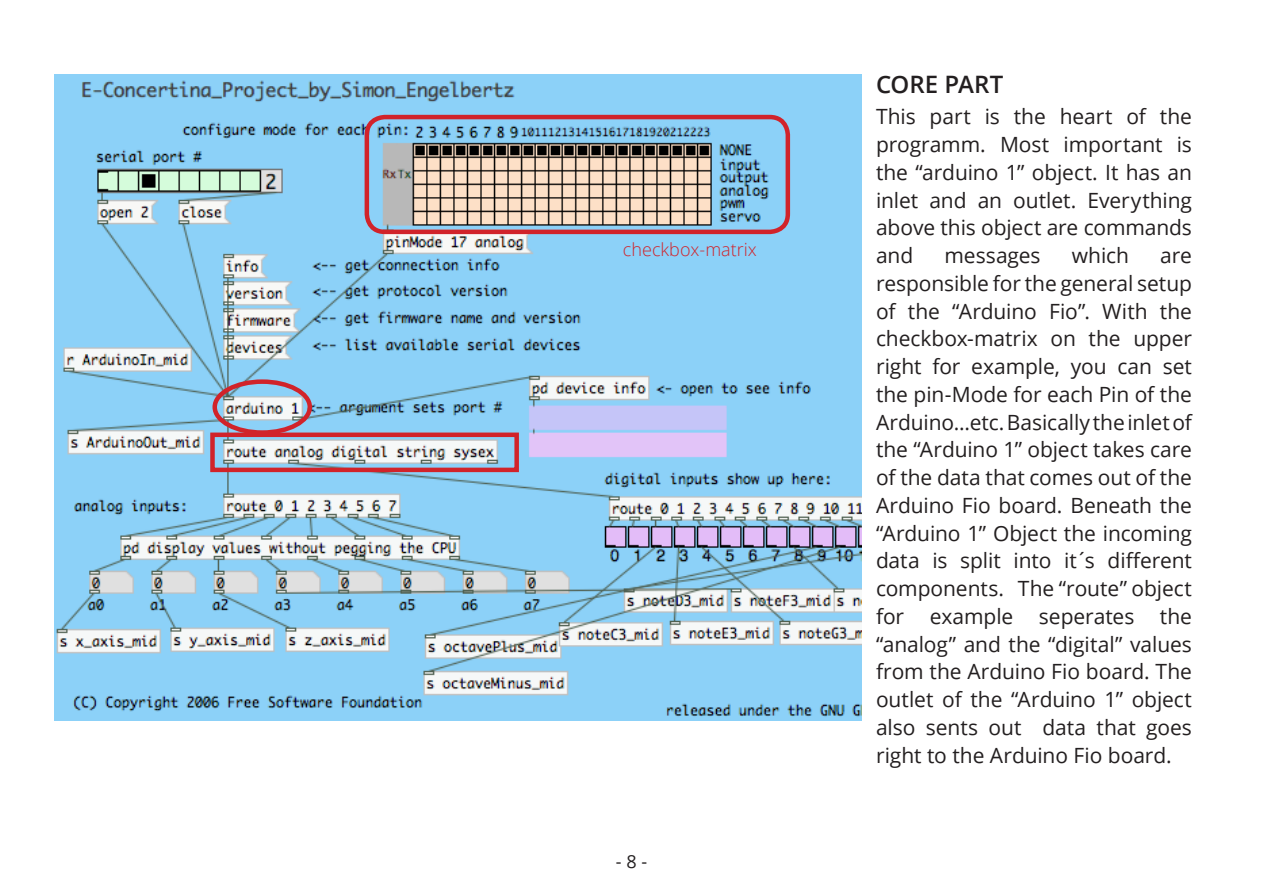
<style>
.page{position:relative;width:1263px;height:893px;background:#fff}
.page>*{position:absolute;margin:0;border:0;box-sizing:border-box;transform-origin:0 0}
.concertina_textheadl{font:600 24px "Open Sans";color:#231f20}
.concertina_text{font:21px/27.8px "Open Sans";letter-spacing:-.005em;color:#231f20;text-align:justify}
.t1{font:300 18px "Open Sans";color:#d1232a}
.t2{font:18px "Open Sans";color:#231f20}
</style>
<div class="page">
<img style="left:54px;top:74px;width:807px;height:647px">
<div style="left:212px;top:379px;width:100px;height:56px;border:4px solid #d1232a;border-radius:50%"></div>
<div style="left:365px;top:115px;width:425px;height:119px;border:4px solid #d1232a;border-radius:18px"></div>
<div style="left:210px;top:433px;width:309px;height:39px;border:4px solid #d1232a"></div>
<p class="t1" style="left:623px;top:237px;width:135px">checkbox-matrix</p>
<p class="t2" style="left:616px;top:849px;width:33px">- 8 -</p>
<p class="concertina_textheadl" style="left:876px;top:68px;width:129px">CORE PART</p>
<p class="concertina_text" style="left:876px;top:102px;width:317px">This part is the heart of the programm. Most important is the “arduino 1” object. It has an inlet and an outlet. Everything above this object are commands and</p>
<p class="concertina_text" style="left:944px;top:241px;width:98px">messages</p>
<p class="concertina_text" style="left:1072px;top:241px;width:59px">which</p>
<p class="concertina_text" style="left:876px;top:241px;width:318px;text-indent:284px">are responsible for the general setup of the “Arduino Fio”. With the checkbox-matrix on the upper right for example, you can set the pin-Mode for each Pin of the Arduino...etc. Basically the inlet of the “Arduino 1” object takes care of the data that comes out of the Arduino Fio board. Beneath the “Arduino 1” Object the incoming data is split into it´s different components. The “route” object for example seperates the “analog” and the “digital” values from the Arduino Fio board. The outlet of the “Arduino 1” object also sents out data that goes right to the Arduino Fio board.</p>
</div>
